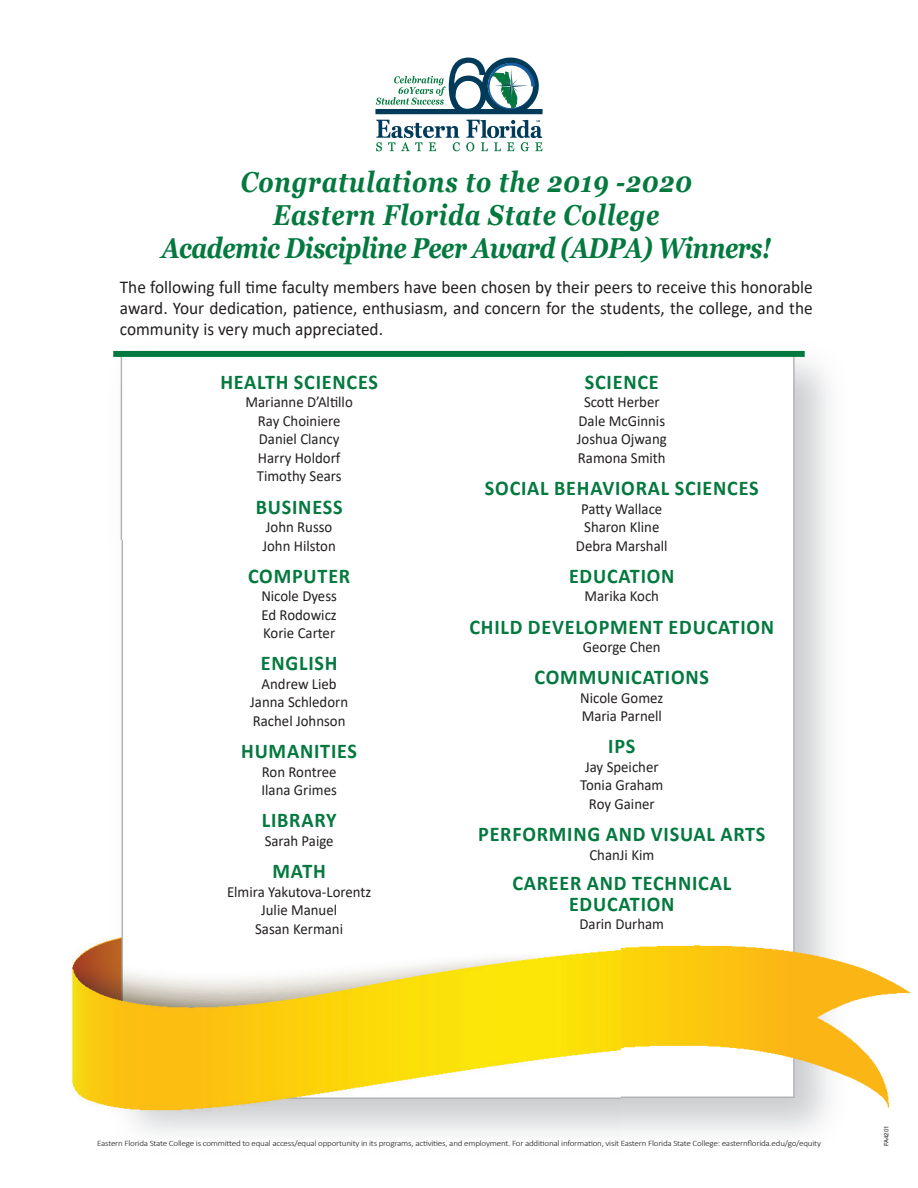
<style>
.page{position:relative;width:918px;height:1188px;background:#fff}
.page>*{position:absolute;margin:0;border:0;box-sizing:border-box;transform-origin:0 0}
.t1{font:italic 700 28.8px/33px "Georgia";letter-spacing:.03em;color:#04793f;text-align:center;scale:.83 1}
.t2{font:700 21px/21px "Calibri";letter-spacing:.04em;color:#04793f;text-align:center;scale:.96 1}
.t3{font:18px/21px "Calibri";color:#231f20;text-align:justify;scale:.96 1}
.t4{font:15.45px/18.5px "Calibri";color:#231f20;text-align:center;scale:.96 1}
.t5{font:300 8.25px "Calibri";letter-spacing:-.025em;color:#231f20;scale:1.1 1}
.t6{font:6px "Helvetica LT Std";color:#231f20}
</style>
<div class="page">
<img style="left:72px;top:539px;width:550px;height:595px">
<img style="left:622px;top:350px;width:289px;height:783px">
<img style="left:113px;top:350px;width:513px;height:189px">
<svg style="left:375px;top:58px;width:168px;height:56px"></svg>
<svg style="left:376px;top:120px;width:84px;height:31px"></svg>
<svg style="left:466px;top:120px;width:76px;height:31px"></svg>
<div style="left:113px;top:351px;width:692px;height:6px;background:#04793f"></div>
<h1 class="t1" style="left:162px;top:166px;width:736px">Congratulations to the 2019 -2020<br>Eastern Florida State College<br>Academic Discipline Peer Award (ADPA) Winners!</h1>
<p class="t3" style="left:120px;top:276px;width:723px">The following full time faculty members have been chosen by their peers to receive this honorable award. Your dedication, patience, enthusiasm, and concern for the students, the college, and the community is very much appreciated.</p>
<h2 class="t2" style="left:220px;top:371px;width:166px">HEALTH SCIENCES</h2>
<p class="t4" style="left:245px;top:393px;width:113px">Marianne D’Altillo<br>Ray Choiniere<br>Daniel Clancy<br>Harry Holdorf<br>Timothy Sears</p>
<h2 class="t2" style="left:256px;top:496px;width:92px">BUSINESS</h2>
<p class="t4" style="left:262px;top:517px;width:78px;text-align:left">John Russo<br>John Hilston</p>
<h2 class="t2" style="left:248px;top:565px;width:108px">COMPUTER</h2>
<p class="t4" style="left:261px;top:587px;width:80px;text-align:justify">Nicole Dyess Ed Rodowicz Korie Carter</p>
<h2 class="t2" style="left:261px;top:653px;width:82px">ENGLISH</h2>
<p class="t4" style="left:250px;top:674px;width:103px">Andrew Lieb<br>Janna Schledorn<br>Rachel Johnson</p>
<h2 class="t2" style="left:241px;top:740px;width:122px">HUMANITIES</h2>
<p class="t4" style="left:262px;top:762px;width:80px;text-align:left">Ron Rontree<br>Ilana Grimes</p>
<h2 class="t2" style="left:262px;top:810px;width:80px">LIBRARY</h2>
<p class="t4" style="left:265px;top:831px;width:73px">Sarah Paige</p>
<h2 class="t2" style="left:273px;top:860px;width:57px">MATH</h2>
<p class="t4" style="left:227px;top:882px;width:152px">Elmira Yakutova-Lorentz<br>Julie Manuel<br>Sasan Kermani</p>
<h2 class="t2" style="left:585px;top:371px;width:79px">SCIENCE</h2>
<p class="t4" style="left:577px;top:393px;width:95px">Scott Herber<br>Dale McGinnis<br>Joshua Ojwang<br>Ramona Smith</p>
<h2 class="t2" style="left:485px;top:477px;width:287px">SOCIAL BEHAVIORAL SCIENCES</h2>
<p class="t4" style="left:576px;top:499px;width:97px">Patty Wallace<br>Sharon Kline<br>Debra Marshall</p>
<h2 class="t2" style="left:569px;top:565px;width:111px">EDUCATION</h2>
<p class="t4" style="left:585px;top:587px;width:79px">Marika Koch</p>
<h2 class="t2" style="left:469px;top:616px;width:319px">CHILD DEVELOPMENT EDUCATION</h2>
<p class="t4" style="left:583px;top:637px;width:83px">George Chen</p>
<h2 class="t2" style="left:535px;top:666px;width:183px">COMMUNICATIONS</h2>
<p class="t4" style="left:580px;top:688px;width:88px;text-align:left">Nicole Gomez<br>Maria Parnell</p>
<h2 class="t2" style="left:608px;top:736px;width:30px">IPS</h2>
<p class="t4" style="left:580px;top:757px;width:88px">Jay Speicher<br>Tonia Graham<br>Roy Gainer</p>
<h2 class="t2" style="left:478px;top:823px;width:301px">PERFORMING AND VISUAL ARTS</h2>
<p class="t4" style="left:589px;top:845px;width:69px">ChanJi Kim</p>
<h2 class="t2" style="left:512px;top:872px;width:230px">CAREER AND TECHNICAL<br>EDUCATION</h2>
<p class="t4" style="left:580px;top:914px;width:90px">Darin Durham</p>
<p class="t5" style="left:97px;top:1138px;width:660px">Eastern Florida State College is committed to equal access/equal opportunity in its programs, activities, and employment. For additional information, visit Eastern Florida State College: easternflorida.edu/go/equity</p>
<p class="t6" style="left:883px;top:1146px;width:22px;rotate:-90deg">FA4201</p>
</div>
